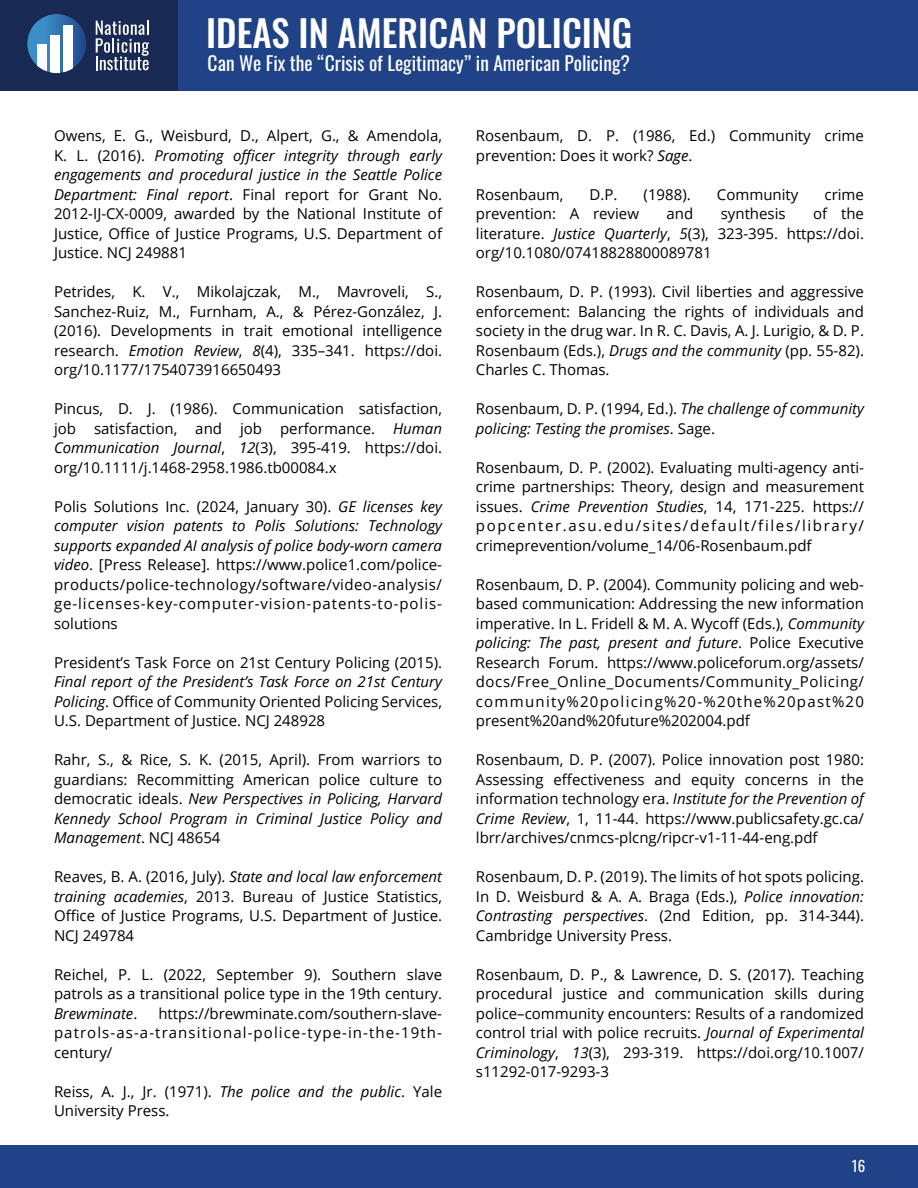
<style>
.page{position:relative;width:918px;height:1188px;background:#fff}
.page>*{position:absolute;margin:0;border:0;box-sizing:border-box;transform-origin:0 0}
.t1{font:500 36.75px "Oswald";color:#fff}
.t2{font:19.5px "Oswald";color:#fff}
.t3{font:15px/19.5px "Open Sans";color:#000;text-align:justify}
.t4{font:italic 15px/19.5px "Open Sans";color:#000}
.t5{font:15px "Oswald";color:#fff}
.s1{font-style:italic}
.s2{font-style:normal}
</style>
<div class="page">
<div style="left:0;top:1145px;width:918px;height:43px;background:#204287"></div>
<div style="left:178px;top:0;width:740px;height:91px;background:#204287"></div>
<div style="left:0;top:0;width:178px;height:91px;background:#182a53"></div>
<svg style="left:96px;top:21px;width:53px;height:49px"></svg>
<svg style="left:27px;top:14px;width:59px;height:59px;background:#3e7cb4"></svg>
<div style="left:38px;top:44px;width:9px;height:29px;background:#fff"></div>
<div style="left:51px;top:35px;width:9px;height:38px;background:#fff"></div>
<div style="left:64px;top:25px;width:9px;height:48px;background:#fff"></div>
<h1 class="t1" style="left:206px;top:13px;width:428px">IDEAS IN AMERICAN POLICING</h1>
<h2 class="t2" style="left:208px;top:46px;width:424px">Can We Fix the “Crisis of Legitimacy” in American Policing?</h2>
<p class="t3" style="left:54px;top:125px;width:390px">Owens, E. G., Weisburd, D., Alpert, G., &amp; Amendola, K. L. (2016). <span class="s1">Promoting officer integrity through early engagements and procedural justice in the Seattle Police Department: Final report</span>. Final report for Grant No.<br>2012-IJ-CX-0009, awarded by the National Institute of Justice, Office of Justice Programs, U.S. Department of Justice. NCJ 249881</p>
<p class="t3" style="left:54px;top:281px;width:390px">Petrides, K. V., Mikolajczak, M., Mavroveli, S., Sanchez-Ruiz, M., Furnham, A., &amp; Pérez-González, J. (2016). Developments in trait emotional intelligence research. <span class="s1">Emotion Review</span>, <span class="s1">8</span>(4), 335–341. https://doi. org/10.1177/1754073916650493</p>
<p class="t3" style="left:54px;top:398px;width:390px">Pincus, D. J. (1986). Communication satisfaction, job satisfaction, and job performance. <span class="s1">Human Communication Journal</span>, <span class="s1">12</span>(3), 395-419. https://doi. org/10.1111/j.1468-2958.1986.tb00084.x</p>
<p class="t3" style="left:54px;top:496px;width:390px">Polis Solutions Inc. (2024, January 30). <span class="s1">GE licenses key computer vision patents to Polis Solutions: Technology supports expanded AI analysis of police body-worn camera video</span>. [Press Release]. https://www.police1.com/police&shy;products/police-technology/software/video-analysis/ ge-licenses-key-computer-vision-patents-to-polis&shy;solutions</p>
<p class="t3" style="left:54px;top:652px;width:390px">President’s Task Force on 21st Century Policing (2015).</p>
<p class="t3" style="left:54px;top:671px;width:390px"><span class="s1">Final report of the President’s Task Force on 21st Century Policing</span>. Office of Community Oriented Policing Services, U.S. Department of Justice. NCJ 248928</p>
<p class="t3" style="left:54px;top:749px;width:390px">Rahr, S., &amp; Rice, S. K. (2015, April). From warriors to guardians: Recommitting American police culture to democratic ideals. <span class="s1">New Perspectives in Policing, Harvard Kennedy School Program in Criminal Justice Policy and Management</span>. NCJ 48654</p>
<p class="t3" style="left:54px;top:866px;width:390px">Reaves, B. A. (2016, July). <span class="s1">State and local law enforcement training academies</span>, 2013. Bureau of Justice Statistics, Office of Justice Programs, U.S. Department of Justice.<br>NCJ 249784</p>
<p class="t3" style="left:54px;top:964px;width:390px">Reichel, P. L. (2022, September 9). Southern slave patrols as a transitional police type in the 19th century.<br><span class="s1">Brewminate</span>.</p>
<p class="t3" style="left:54px;top:1003px;width:390px;text-indent:104px">https://brewminate.com/southern-slave&shy;patrols-as-a-transitional-police-type-in-the-19th&shy;century/</p>
<p class="t3" style="left:54px;top:1081px;width:390px">Reiss, A. J., Jr. (1971). <span class="s1">The police and the public</span>. Yale<br>University Press.</p>
<p class="t3" style="left:476px;top:125px;width:390px">Rosenbaum, D. P. (1986, Ed.) Community crime prevention: Does it work? <span class="s1">Sage</span>.</p>
<p class="t3" style="left:476px;top:184px;width:89px">Rosenbaum,</p>
<p class="t3" style="left:590px;top:184px;width:29px">D.P.</p>
<p class="t3" style="left:644px;top:184px;width:49px">(1988).</p>
<p class="t3" style="left:717px;top:184px;width:83px">Community</p>
<p class="t3" style="left:825px;top:184px;width:41px">crime</p>
<p class="t3" style="left:476px;top:203px;width:165px">prevention: A review</p>
<p class="t3" style="left:667px;top:203px;width:28px">and</p>
<p class="t3" style="left:721px;top:203px;width:66px">synthesis</p>
<p class="t3" style="left:476px;top:203px;width:390px;text-indent:337px">of the literature. <span class="s1">Justice Quarterly</span>, <span class="s1">5</span>(3), 323-395. https://doi. org/10.1080/07418828800089781</p>
<p class="t3" style="left:476px;top:281px;width:390px">Rosenbaum, D. P. (1993). Civil liberties and aggressive enforcement: Balancing the rights of individuals and society in the drug war. In R. C. Davis, A. J. Lurigio, &amp; D. P.<br>Rosenbaum (Eds.), <span class="s1">Drugs and the community</span> (pp. 55-82).<br>Charles C. Thomas.</p>
<p class="t4" style="left:476px;top:398px;width:390px"><span class="s2">Rosenbaum, D. P. (1994, Ed.).</span> The challenge of community policing: Testing the promises<span class="s2">. Sage.</span></p>
<p class="t3" style="left:476px;top:457px;width:390px">Rosenbaum, D. P. (2002). Evaluating multi-agency anti&shy;crime partnerships: Theory, design and measurement issues. <span class="s1">Crime Prevention Studies</span>, 14, 171-225. https:// popcenter.asu.edu/sites/default/files/library/ crimeprevention/volume_14/06-Rosenbaum.pdf</p>
<p class="t3" style="left:476px;top:574px;width:390px">Rosenbaum, D. P. (2004). Community policing and web&shy;based communication: Addressing the new information imperative. In L. Fridell &amp; M. A. Wycoff (Eds.), <span class="s1">Community policing: The past, present and future</span>. Police Executive Research Forum. https://www.policeforum.org/assets/ docs/Free_Online_Documents/Community_Policing/ community%20policing%20-%20the%20past%20 present%20and%20future%202004.pdf</p>
<p class="t3" style="left:476px;top:749px;width:390px">Rosenbaum, D. P. (2007). Police innovation post 1980:<br>Assessing effectiveness and equity concerns in the information technology era. <span class="s1">Institute for the Prevention of Crime Review</span>, 1, 11-44. https://www.publicsafety.gc.ca/ lbrr/archives/cnmcs-plcng/ripcr-v1-11-44-eng.pdf</p>
<p class="t3" style="left:476px;top:866px;width:390px">Rosenbaum, D. P. (2019). The limits of hot spots policing.<br>In D. Weisburd &amp; A. A. Braga (Eds.), <span class="s1">Police innovation:<br>Contrasting perspectives</span>. (2nd Edition, pp. 314-344).<br>Cambridge University Press.</p>
<p class="t3" style="left:476px;top:964px;width:390px">Rosenbaum, D. P., &amp; Lawrence, D. S. (2017). Teaching procedural justice and communication skills during police–community encounters: Results of a randomized control trial with police recruits. <span class="s1">Journal of Experimental Criminology</span>, <span class="s1">13</span>(3), 293-319. https://doi.org/10.1007/ s11292-017-9293-3</p>
<p class="t5" style="left:852px;top:1152px;width:15px">16</p>
</div>
